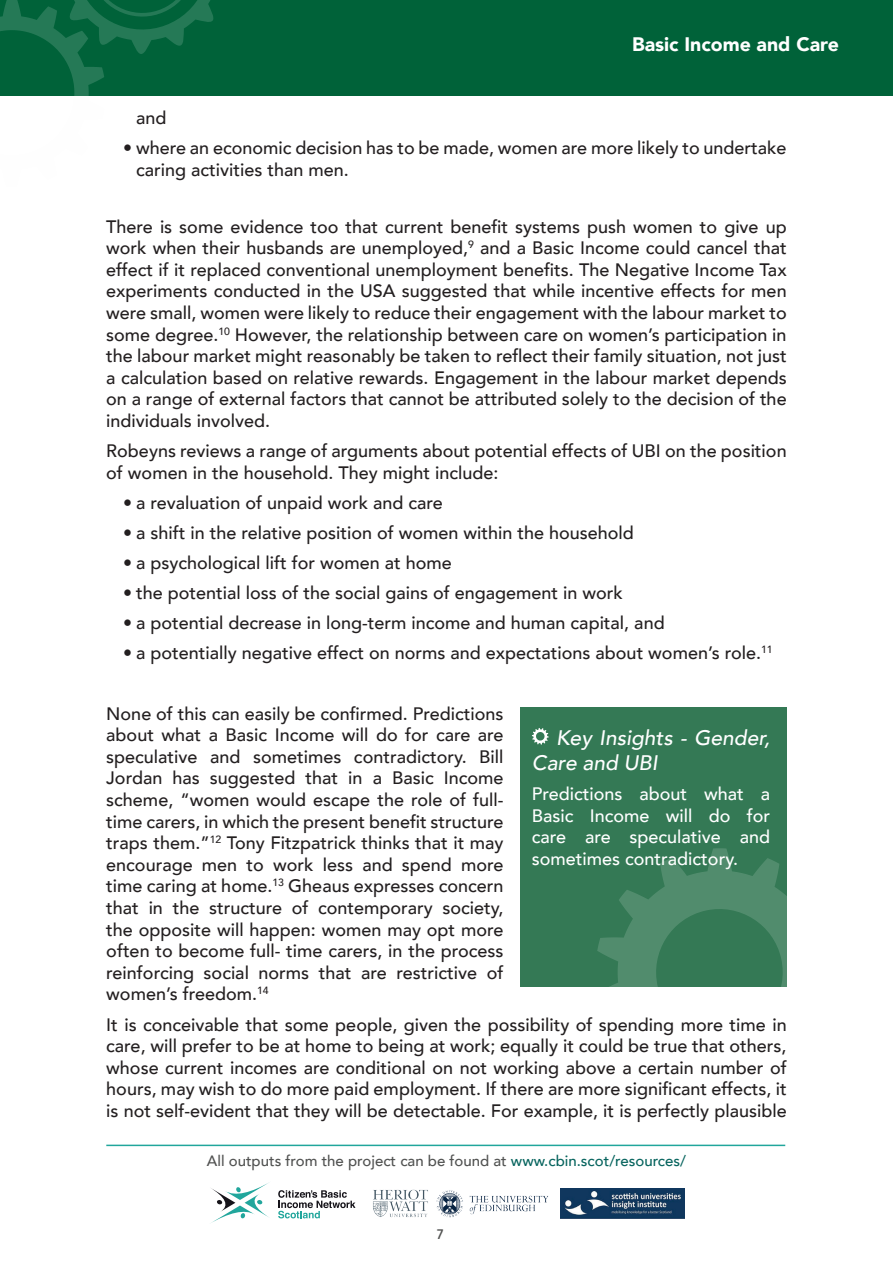
<style>
.page{position:relative;width:893px;height:1263px;background:#fff}
.page>*{position:absolute;margin:0;border:0;box-sizing:border-box;transform-origin:0 0}
.t1{font:italic 500 21px/25.2px "Avenir";color:#fff}
.t2{font:900 19.5px "Avenir";color:#fff}
.t3{font:500 18px/21.6px "Avenir";color:#231f20;text-align:justify}
.t4{font:500 18px/21.6px "Avenir";color:#fff;text-align:justify}
.t5{font:500 15px "Avenir";color:#515251}
.t6{font:500 15px "Bulo";color:#515251}
.s1{color:#07645e}
</style>
<div class="page">
<div style="left:0;top:0;width:893px;height:95px;background:#006239"></div>
<svg style="left:0;top:0;width:232px;height:96px"></svg>
<svg style="left:211px;top:1182px;width:58px;height:41px"></svg>
<svg style="left:278px;top:1190px;width:77px;height:28px"></svg>
<hr style="left:106px;top:1144px;width:679px;height:2px;background:#21a69c">
<img style="left:373px;top:1189px;width:55px;height:29px">
<img style="left:436px;top:1190px;width:112px;height:28px">
<img style="left:560px;top:1189px;width:124px;height:29px">
<div style="left:521px;top:707px;width:266px;height:279px;background:#347955"></div>
<svg style="left:597px;top:848px;width:190px;height:138px"></svg>
<svg style="left:532px;top:728px;width:17px;height:17px"></svg>
<p class="t2" style="left:632px;top:27px;width:208px">Basic Income and Care</p>
<p class="t3" style="left:136px;top:106px;width:32px">and</p>
<p class="t3" style="left:136px;top:136px;width:652px;text-indent:-13px">• where an economic decision has to be made, women are more likely to undertake caring activities than men.</p>
<p class="t3" style="left:106px;top:215px;width:682px">There is some evidence too that current benefit systems push women to give up work when their husbands are unemployed,<sup>9</sup> and a Basic Income could cancel that effect if it replaced conventional unemployment benefits. The Negative Income Tax experiments conducted in the USA suggested that while incentive effects for men were small, women were likely to reduce their engagement with the labour market to some degree.<sup>10</sup> However, the relationship between care on women’s participation in the labour market might reasonably be taken to reflect their family situation, not just a calculation based on relative rewards. Engagement in the labour market depends on a range of external factors that cannot be attributed solely to the decision of the individuals involved.</p>
<p class="t3" style="left:106px;top:439px;width:682px">Robeyns reviews a range of arguments about potential effects of UBI on the position of women in the household. They might include:</p>
<p class="t3" style="left:123px;top:491px;width:321px">• a revaluation of unpaid work and care</p>
<p class="t3" style="left:123px;top:521px;width:512px">• a shift in the relative position of women within the household</p>
<p class="t3" style="left:123px;top:551px;width:330px">• a psychological lift for women at home</p>
<p class="t3" style="left:123px;top:581px;width:501px">• the potential loss of the social gains of engagement in work</p>
<p class="t3" style="left:123px;top:611px;width:543px">• a potential decrease in long-term income and human capital, and</p>
<p class="t3" style="left:123px;top:641px;width:651px">• a potentially negative effect on norms and expectations about women’s role.<sup>11</sup></p>
<p class="t3" style="left:106px;top:702px;width:399px">None of this can easily be confirmed. Predictions about what a Basic Income will do for care are speculative and sometimes contradictory. Bill Jordan has suggested that in a Basic Income scheme, “women would escape the role of full&shy;time carers, in which the present benefit structure traps them.”<sup>12</sup> Tony Fitzpatrick thinks that it may encourage men to work less and spend more time caring at home.<sup>13</sup> Gheaus expresses concern that in the structure of contemporary society, the opposite will happen: women may opt more often to become full- time carers, in the process reinforcing social norms that are restrictive of women’s freedom.<sup>14</sup></p>
<p class="t3" style="left:106px;top:1012px;width:682px">It is conceivable that some people, given the possibility of spending more time in care, will prefer to be at home to being at work; equally it could be true that others, whose current incomes are conditional on not working above a certain number of hours, may wish to do more paid employment. If there are more significant effects, it is not self-evident that they will be detectable. For example, it is perfectly plausible</p>
<p class="t1" style="left:532px;top:725px;width:240px;text-indent:24px">Key Insights - Gender,<br>Care and UBI</p>
<p class="t4" style="left:532px;top:782px;width:240px">Predictions about what a Basic Income will do for care are speculative and sometimes contradictory.</p>
<p class="t5" style="left:207px;top:1148px;width:481px">All outputs from the project can be found at <span class="s1">www.cbin.scot/resources/</span></p>
<p class="t6" style="left:437px;top:1225px;width:8px">7</p>
</div>
